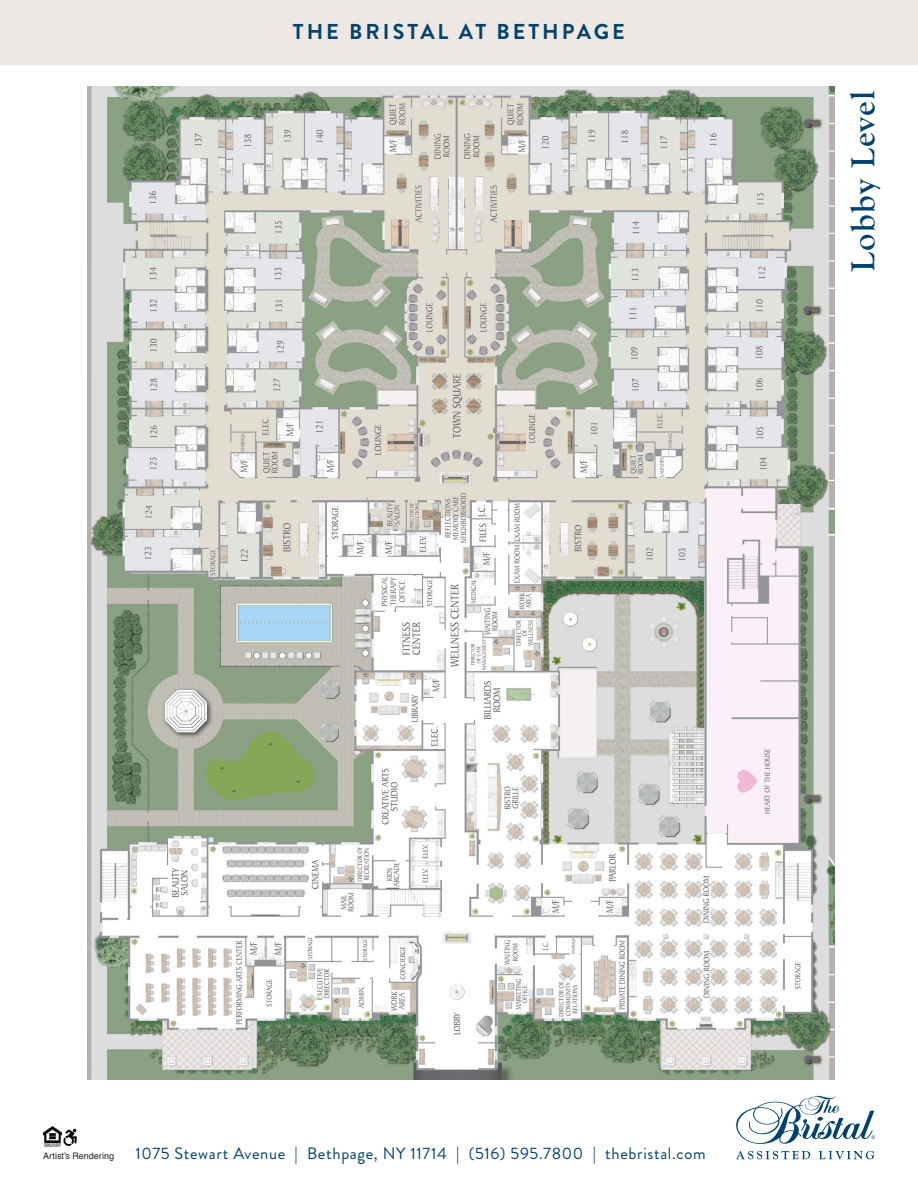
<style>
.page{position:relative;width:918px;height:1188px;background:#fff}
.page>*{position:absolute;margin:0;border:0;box-sizing:border-box;transform-origin:0 0}
.t1{font:700 34.5px "Goudy Old Style TOT";letter-spacing:.035em;color:#00426b}
.t2{font:700 21.6px "Brandon Grotesque";letter-spacing:.14em;color:#00426b}
.t3{font:16.5px "Brandon Grotesque";letter-spacing:.04em;color:#00426b}
.t4{font:9px "Helvetica LT Std";color:#231f20}
</style>
<div class="page">
<div style="left:0;top:0;width:918px;height:65px;background:#eee8e4"></div>
<svg style="left:736px;top:1151px;width:74px;height:8px"></svg>
<svg style="left:819px;top:1151px;width:55px;height:8px"></svg>
<svg style="left:736px;top:1096px;width:139px;height:48px"></svg>
<svg style="left:63px;top:1129px;width:14px;height:17px"></svg>
<img style="left:43px;top:1127px;width:18px;height:19px">
<img style="left:87px;top:86px;width:748px;height:994px">
<h2 class="t2" style="left:293px;top:17px;width:334px">THE BRISTAL AT BETHPAGE</h2>
<p class="t1" style="left:844px;top:272px;width:182px;rotate:-90deg">Lobby Level</p>
<p class="t4" style="left:43px;top:1151px;width:72px">Artist’s Rendering</p>
<p class="t3" style="left:135px;top:1142px;width:572px">1075 Stewart Avenue | Bethpage, NY 11714 | (516) 595.7800 | thebristal.com</p>
</div>
